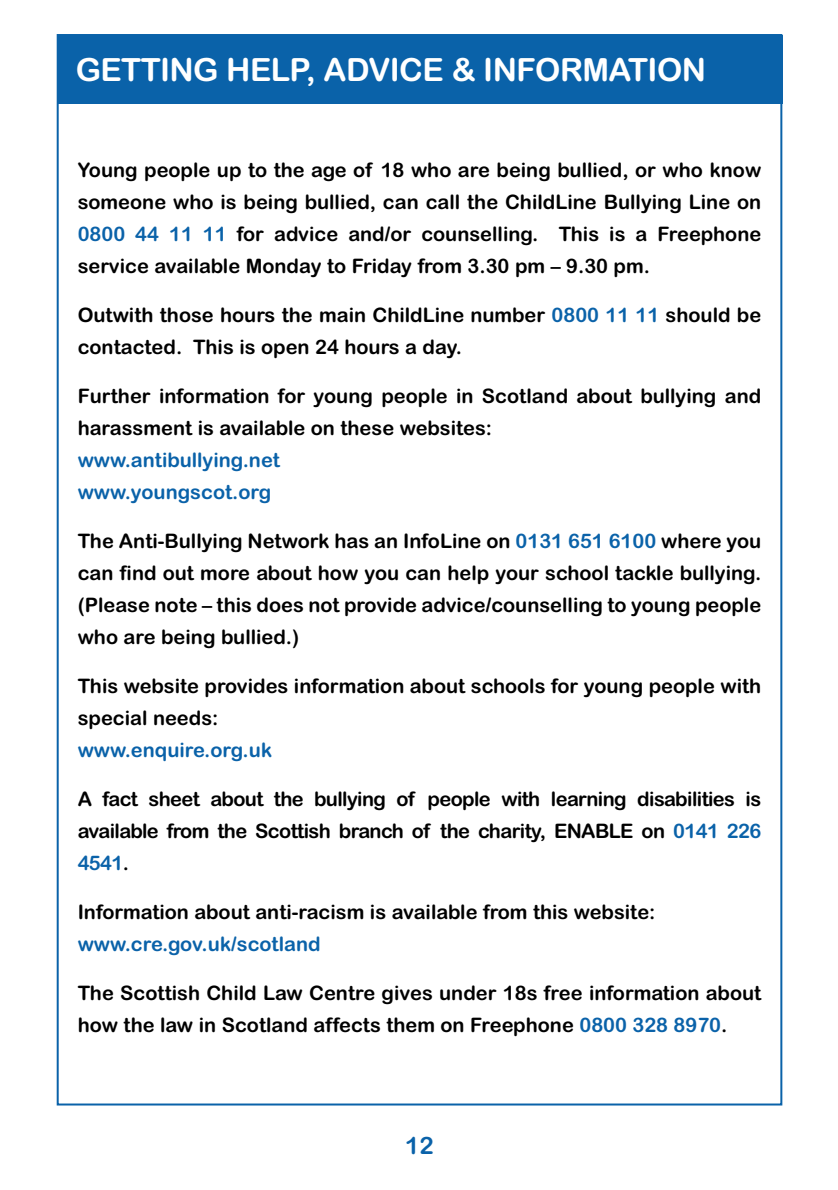
<style>
.page{position:relative;width:838px;height:1190px;background:#fff}
.page>*{position:absolute;margin:0;border:0;box-sizing:border-box;transform-origin:0 0}
.t1{font:32px "Arial Rounded MT Bold";letter-spacing:-.02em;color:#fff}
.t2{font:24px "Arial Rounded MT Bold";color:#0a62a9}
.t3{font:20px/32px "Arial Rounded MT Bold";color:#000}
.t4{font:20px/32px "Arial Rounded MT Bold";color:#0a62a9}
.s1{color:#0a62a9}
</style>
<div class="page">
<div style="left:57px;top:35px;width:725px;height:68px;background:#0a62a9"></div>
<h1 class="t1" style="left:76px;top:58px;width:632px">GETTING HELP, ADVICE &amp; INFORMATION</h1>
<p class="t3" style="left:78px;top:156px;width:685px;text-align:justify">Young people up to the age of 18 who are being bullied, or who know someone who is being bullied, can call the ChildLine Bullying Line on <span class="s1">0800 44 11 11</span> for advice and/or counselling. This is a Freephone service available Monday to Friday from 3.30 pm – 9.30 pm.</p>
<p class="t3" style="left:78px;top:301px;width:685px">Outwith those hours the main ChildLine number <span class="s1">0800 11 11</span> should be contacted. This is open 24 hours a day.</p>
<p class="t3" style="left:78px;top:382px;width:685px">Further information for young people in Scotland about bullying and harassment is available on these websites:</p>
<p class="t4" style="left:78px;top:446px;width:204px">www.antibullying.net www.youngscot.org</p>
<p class="t3" style="left:78px;top:527px;width:685px;text-align:justify">The Anti-Bullying Network has an InfoLine on <span class="s1">0131 651 6100</span> where you can find out more about how you can help your school tackle bullying. (Please note – this does not provide advice/counselling to young people who are being bullied.)</p>
<p class="t3" style="left:78px;top:672px;width:685px">This website provides information about schools for young people with special needs:</p>
<p class="t4" style="left:78px;top:736px;width:196px">www.enquire.org.uk</p>
<p class="t3" style="left:78px;top:785px;width:685px;text-align:justify">A fact sheet about the bullying of people with learning disabilities is available from the Scottish branch of the charity, ENABLE on <span class="s1">0141 226<br>4541</span>.</p>
<p class="t3" style="left:78px;top:898px;width:579px">Information about anti-racism is available from this website:</p>
<p class="t4" style="left:78px;top:930px;width:244px">www.cre.gov.uk/scotland</p>
<p class="t3" style="left:78px;top:979px;width:685px">The Scottish Child Law Centre gives under 18s free information about how the law in Scotland affects them on Freephone <span class="s1">0800 328 8970</span>.</p>
<p class="t2" style="left:405px;top:1137px;width:30px">12</p>
</div>
